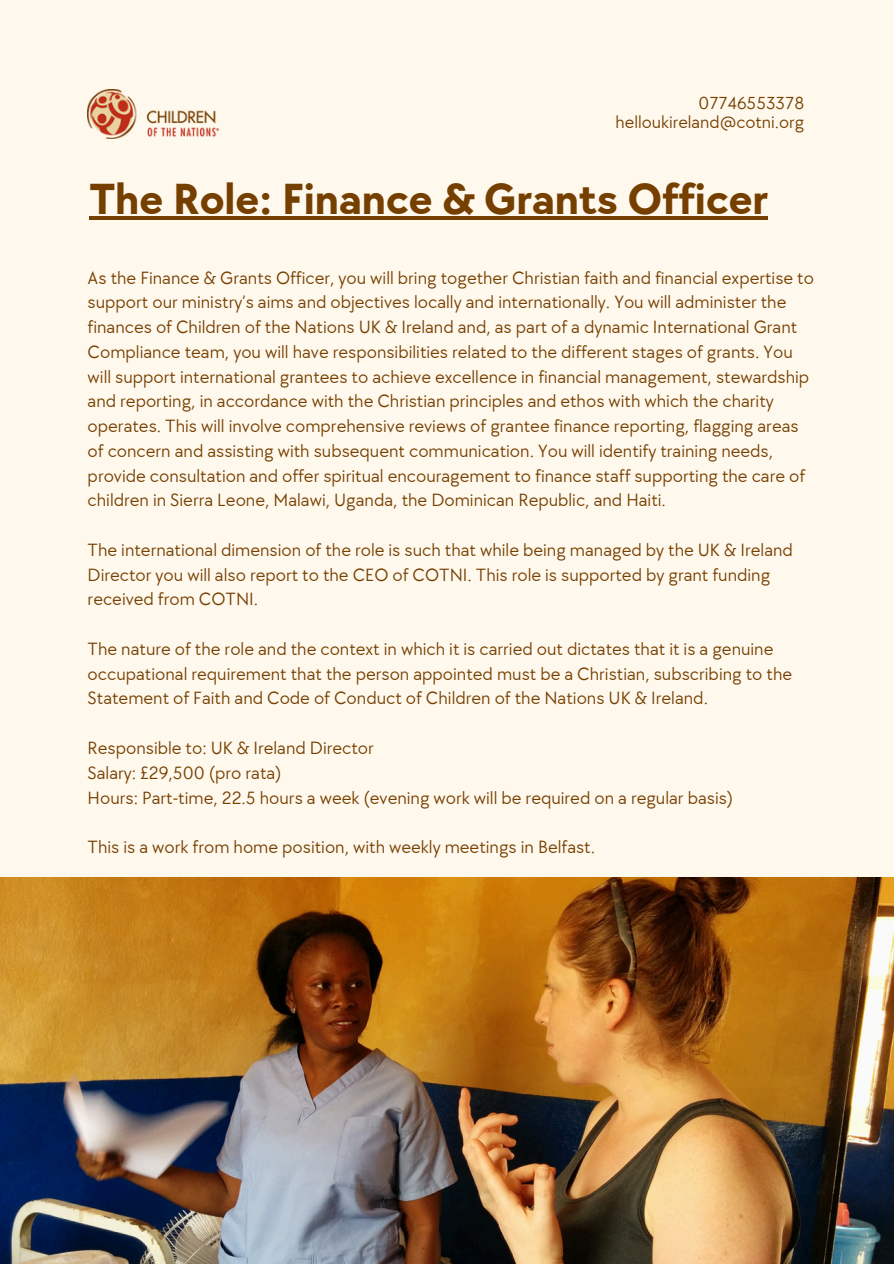
<style>
.page{position:relative;width:894px;height:1264px;background:#fff}
.page>*{position:absolute;margin:0;border:0;box-sizing:border-box;transform-origin:0 0}
.t1{font:700 45px "TT Chocolates";color:#753f00}
.t2{font:18.3px/24.8px "TT Chocolates";color:#753f00}
.t3{font:18px "TT Chocolates";color:#753f00}
</style>
<div class="page">
<div style="left:0;top:0;width:893px;height:1263px;background:#fff8ed"></div>
<hr style="left:89px;top:216px;width:679px;height:3px;background:#753f00">
<img style="left:88px;top:89px;width:130px;height:50px">
<img style="left:0;top:877px;width:893px;height:386px">
<p class="t3" style="left:698px;top:93px;width:107px">07746553378</p>
<h1 class="t3" style="left:615px;top:111px;width:190px">helloukireland@cotni.org</h1>
<p class="t1" style="left:89px;top:173px;width:680px">The Role: Finance &amp; Grants Officer</p>
<p class="t2" style="left:88px;top:266px;width:727px">As the Finance &amp; Grants Officer, you will bring together Christian faith and financial expertise to support our ministry’s aims and objectives locally and internationally. You will administer the finances of Children of the Nations UK &amp; Ireland and, as part of a dynamic International Grant Compliance team, you will have responsibilities related to the different stages of grants. You will support international grantees to achieve excellence in financial management, stewardship and reporting, in accordance with the Christian principles and ethos with which the charity operates. This will involve comprehensive reviews of grantee finance reporting, flagging areas of concern and assisting with subsequent communication. You will identify training needs, provide consultation and offer spiritual encouragement to finance staff supporting the care of children in Sierra Leone, Malawi, Uganda, the Dominican Republic, and Haiti.</p>
<p class="t2" style="left:88px;top:538px;width:706px">The international dimension of the role is such that while being managed by the UK &amp; Ireland<br>Director you will also report to the CEO of COTNI. This role is supported by grant funding received from COTNI.</p>
<p class="t2" style="left:88px;top:637px;width:705px">The nature of the role and the context in which it is carried out dictates that it is a genuine occupational requirement that the person appointed must be a Christian, subscribing to the<br>Statement of Faith and Code of Conduct of Children of the Nations UK &amp; Ireland.</p>
<p class="t2" style="left:88px;top:736px;width:288px">Responsible to: UK &amp; Ireland Director</p>
<p class="t2" style="left:88px;top:761px;width:195px">Salary: £29,500 (pro rata)</p>
<p class="t2" style="left:88px;top:785px;width:647px">Hours: Part-time, 22.5 hours a week (evening work will be required on a regular basis)</p>
<p class="t2" style="left:88px;top:835px;width:509px">This is a work from home position, with weekly meetings in Belfast.</p>
</div>
